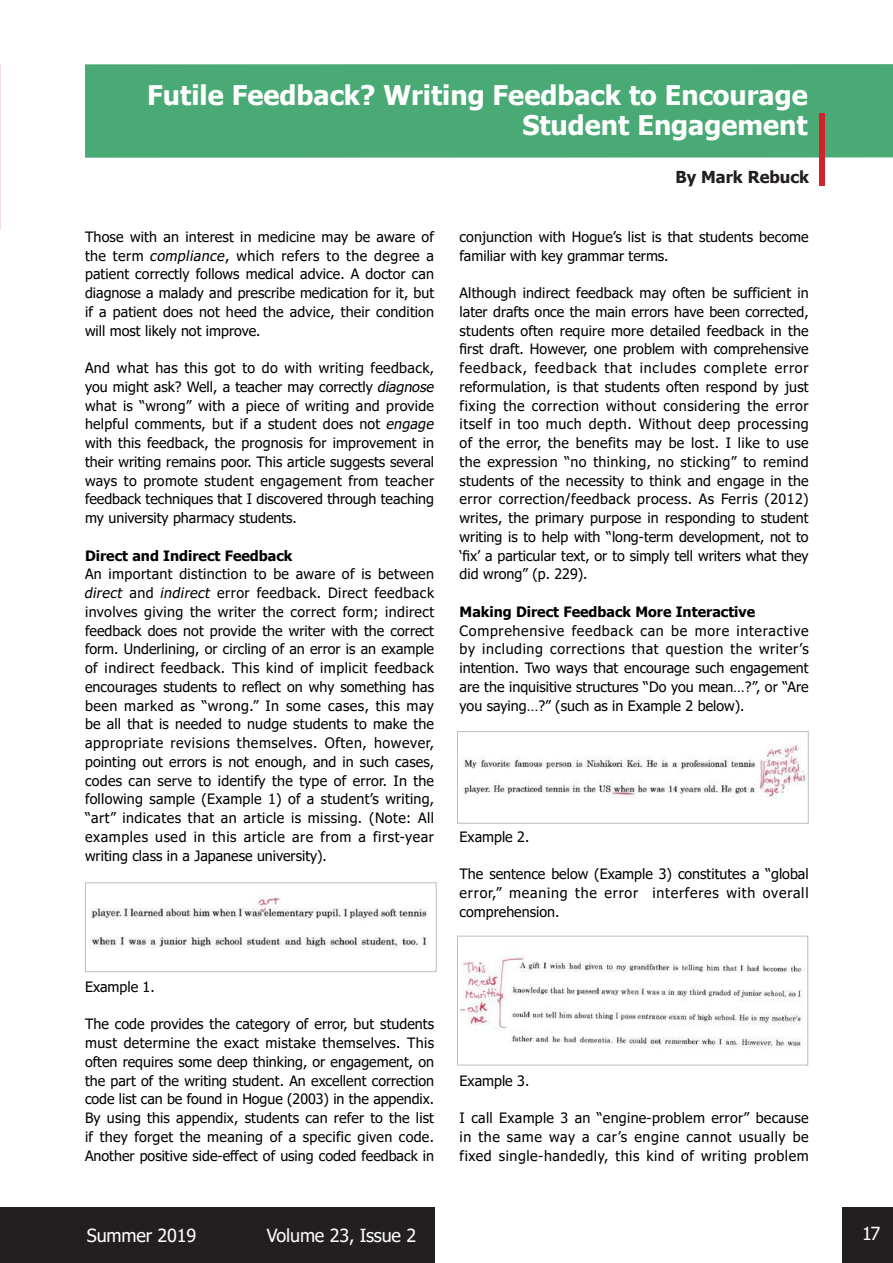
<style>
.page{position:relative;width:893px;height:1263px;background:#fff}
.page>*{position:absolute;margin:0;border:0;box-sizing:border-box;transform-origin:0 0}
.t1{font:700 27px/30px "Tahoma";color:#fff;text-align:right}
.t2{font:18px "Tahoma";letter-spacing:-.01em;color:#fff}
.t3{font:700 16.5px "Tahoma";color:#231f20}
.t4{font:14.25px/18.8px "Tahoma";color:#000;text-align:justify}
.t5{font:700 14.25px "Tahoma";color:#000}
.s1{font-style:italic}
</style>
<div class="page">
<div style="left:1px;top:1208px;width:434px;height:55px;background:#231f20"></div>
<div style="left:842px;top:1208px;width:51px;height:55px;background:#231f20"></div>
<hr style="left:0;top:1208px;width:1px;height:55px;background:#231f20">
<div style="left:85px;top:64px;width:808px;height:94px;background:#4aaa76"></div>
<div style="left:819px;top:113px;width:5px;height:72px;background:#d1232a"></div>
<img style="left:90px;top:895px;width:337px;height:54px">
<div style="left:85px;top:882px;width:352px;height:90px;border:1px solid #bcbdc0"></div>
<img style="left:462px;top:744px;width:344px;height:55px">
<div style="left:457px;top:731px;width:352px;height:93px;border:1px solid #bcbdc0"></div>
<img style="left:460px;top:955px;width:342px;height:93px">
<div style="left:457px;top:936px;width:351px;height:129px;border:1px solid #bcbdc0"></div>
<h1 class="t1" style="left:147px;top:81px;width:662px">Futile Feedback? Writing Feedback to Encourage<br>Student Engagement</h1>
<p class="t4" style="left:85px;top:228px;width:351px">Those with an interest in medicine may be aware of the term <span class="s1">compliance</span>, which refers to the degree a patient correctly follows medical advice. A doctor can diagnose a malady and prescribe medication for it, but if a patient does not heed the advice, their condition will most likely not improve.</p>
<p class="t4" style="left:85px;top:359px;width:353px;text-align:left">And what has this got to do with writing feedback, you might ask? Well, a teacher may correctly <span class="s1">diagnose </span>what is “wrong” with a piece of writing and provide helpful comments, but if a student does not <span class="s1">engage </span>with this feedback, the prognosis for improvement in their writing remains poor. This article suggests several ways to promote student engagement from teacher feedback techniques that I discovered through teaching my university pharmacy students.</p>
<p class="t5" style="left:85px;top:545px;width:209px">Direct and Indirect Feedback</p>
<p class="t4" style="left:84px;top:566px;width:352px">An important distinction to be aware of is between <span class="s1">direct</span> and <span class="s1">indirect</span> error feedback. Direct feedback involves giving the writer the correct form; indirect feedback does not provide the writer with the correct form. Underlining, or circling of an error is an example of indirect feedback. This kind of implicit feedback encourages students to reflect on why something has been marked as “wrong.” In some cases, this may be all that is needed to nudge students to make the appropriate revisions themselves. Often, however, pointing out errors is not enough, and in such cases, codes can serve to identify the type of error. In the following sample (Example 1) of a student’s writing, “art” indicates that an article is missing. (Note: All examples used in this article are from a first-year writing class in a Japanese university).</p>
<p class="t4" style="left:85px;top:978px;width:71px">Example 1.</p>
<p class="t4" style="left:85px;top:1016px;width:351px">The code provides the category of error, but students must determine the exact mistake themselves. This often requires some deep thinking, or engagement, on the part of the writing student. An excellent correction code list can be found in Hogue (2003) in the appendix.<br>By using this appendix, students can refer to the list if they forget the meaning of a specific given code.<br>Another positive side-effect of using coded feedback in</p>
<p class="t3" style="left:675px;top:166px;width:135px">By Mark Rebuck</p>
<p class="t4" style="left:460px;top:228px;width:351px">conjunction with Hogue’s list is that students become familiar with key grammar terms.</p>
<p class="t4" style="left:460px;top:284px;width:351px">Although indirect feedback may often be sufficient in later drafts once the main errors have been corrected, students often require more detailed feedback in the first draft. However, one problem with comprehensive feedback, feedback that includes complete error reformulation, is that students often respond by just fixing the correction without considering the error itself in too much depth. Without deep processing of the error, the benefits may be lost. I like to use the expression “no thinking, no sticking” to remind students of the necessity to think and engage in the error correction/feedback process. As Ferris (2012) writes, the primary purpose in responding to student writing is to help with “long-term development, not to ‘fix’ a particular text, or to simply tell writers what they did wrong” (p. 229).</p>
<p class="t5" style="left:460px;top:602px;width:297px">Making Direct Feedback More Interactive</p>
<p class="t4" style="left:460px;top:622px;width:351px">Comprehensive feedback can be more interactive by including corrections that question the writer’s intention. Two ways that encourage such engagement are the inquisitive structures “Do you mean…?”, or “Are you saying…?” (such as in Example 2 below).</p>
<p class="t4" style="left:460px;top:828px;width:71px">Example 2.</p>
<p class="t4" style="left:460px;top:866px;width:350px">The sentence below (Example 3) constitutes a “global error,” meaning the error interferes with overall comprehension.</p>
<p class="t4" style="left:460px;top:1072px;width:71px">Example 3.</p>
<p class="t4" style="left:460px;top:1109px;width:351px">I call Example 3 an “engine-problem error” because in the same way a car’s engine cannot usually be fixed single-handedly, this kind of writing problem</p>
<p class="t2" style="left:87px;top:1223px;width:111px">Summer 2019</p>
<p class="t2" style="left:267px;top:1223px;width:151px">Volume 23, Issue 2</p>
<p class="t2" style="left:862px;top:1221px;width:20px">17</p>
</div>
